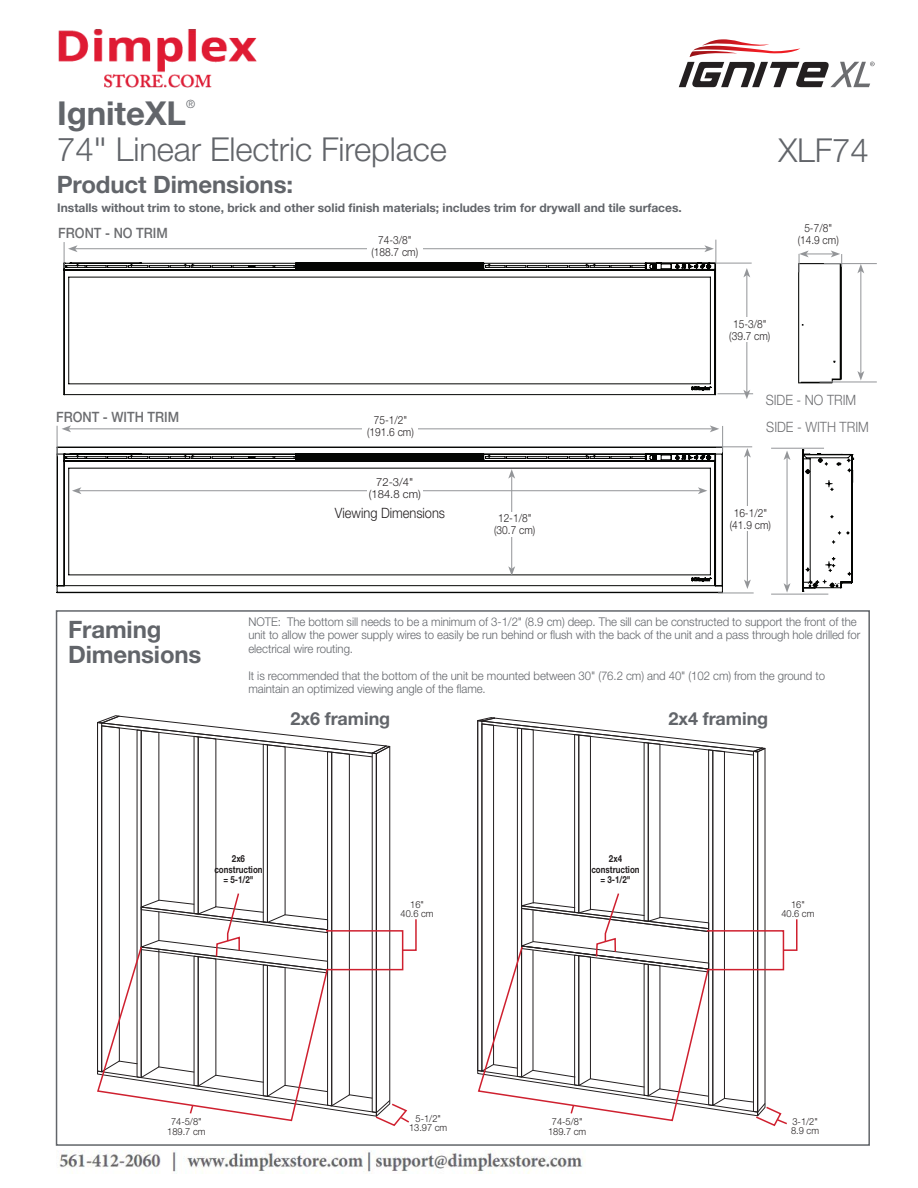
<style>
.page{position:relative;width:918px;height:1188px;background:#fff}
.page>*{position:absolute;margin:0;border:0;box-sizing:border-box;transform-origin:0 0}
.t1{font:300 33px "Helvetica Neue LT Std";letter-spacing:-.005em;color:#62656a}
.t2{font:700 33px "Helvetica Neue LT Std";letter-spacing:-.005em;color:#62656a}
.t3{font:700 24px/25.5px "Helvetica Neue LT Std";letter-spacing:-.005em;color:#62656a}
.t4{font:700 18px "Helvetica Neue LT Std";letter-spacing:-.005em;color:#62656a}
.t5{font:500 14.25px "Helvetica Neue LT Std";color:#6c6d70;scale:.9 1}
.t6{font:300 14.25px "Helvetica Neue LT Std";color:#6c6d70;scale:.9 1}
.t7{font:300 14.25px "Helvetica Neue LT Std";color:#231f20;scale:.9 1}
.t8{font:300 12px/13.5px "Helvetica Neue LT Std";letter-spacing:-.005em;color:#62656a;scale:.95 1}
.t9{font:700 12px "Helvetica Neue LT Std";color:#62656a}
.t10{font:300 11.4px "Helvetica Neue LT Std";color:#62656a}
.t11{font:300 11.25px/12px "Helvetica Neue LT Std";color:#231f20;text-align:center;scale:.9 1}
.t12{font:300 11.25px/12px "Helvetica Neue LT Std";color:#231f20;text-align:center}
.t13{font:300 9.75px/9px "Helvetica Neue LT Std";color:#231f20;text-align:center;scale:.95 1}
.t14{font:700 9.75px/10.5px "Helvetica Neue LT Std";color:#231f20;text-align:center;scale:.82 1}
.s1{font-weight:400;font-stretch:condensed}
</style>
<div class="page">
<svg style="left:56px;top:453px;width:667px;height:141px"></svg>
<svg style="left:297px;top:454px;width:194px;height:7px"></svg>
<hr style="left:57px;top:447px;width:666px;height:1px;background:#040503">
<svg style="left:63px;top:262px;width:654px;height:134px"></svg>
<svg style="left:297px;top:263px;width:194px;height:7px"></svg>
<hr style="left:717px;top:393px;width:36px;height:1px;background:#939598">
<hr style="left:716px;top:263px;width:36px;height:1px;background:#939598">
<hr style="left:746px;top:275px;width:1px;height:117px;background:#939598">
<svg style="left:743px;top:390px;width:7px;height:9px"></svg>
<svg style="left:743px;top:268px;width:7px;height:9px"></svg>
<hr style="left:75px;top:248px;width:632px;height:1px;background:#939598">
<svg style="left:704px;top:240px;width:13px;height:23px"></svg>
<div style="left:367px;top:236px;width:55px;height:25px;background:#fff"></div>
<div style="left:725px;top:317px;width:49px;height:25px;background:#fff"></div>
<svg style="left:802px;top:449px;width:52px;height:143px"></svg>
<img style="left:798px;top:262px;width:46px;height:122px">
<hr style="left:820px;top:382px;width:57px;height:1px;background:#939598">
<hr style="left:771px;top:594px;width:57px;height:1px;background:#939598">
<hr style="left:718px;top:593px;width:36px;height:1px;background:#939598">
<hr style="left:824px;top:263px;width:53px;height:1px;background:#939598">
<hr style="left:771px;top:448px;width:53px;height:1px;background:#939598">
<hr style="left:716px;top:446px;width:36px;height:1px;background:#939598">
<svg style="left:64px;top:242px;width:16px;height:26px"></svg>
<hr style="left:57px;top:426px;width:1px;height:30px;background:#939598">
<hr style="left:747px;top:455px;width:1px;height:127px;background:#939598">
<svg style="left:744px;top:580px;width:7px;height:9px"></svg>
<svg style="left:744px;top:448px;width:7px;height:10px"></svg>
<hr style="left:860px;top:271px;width:1px;height:102px;background:#939598">
<svg style="left:857px;top:371px;width:7px;height:10px"></svg>
<svg style="left:857px;top:264px;width:7px;height:9px"></svg>
<hr style="left:787px;top:458px;width:1px;height:128px;background:#939598">
<svg style="left:784px;top:583px;width:7px;height:10px"></svg>
<svg style="left:784px;top:451px;width:7px;height:9px"></svg>
<svg style="left:799px;top:250px;width:43px;height:22px"></svg>
<hr style="left:69px;top:428px;width:643px;height:1px;background:#939598">
<svg style="left:710px;top:425px;width:13px;height:29px"></svg>
<svg style="left:62px;top:425px;width:9px;height:7px"></svg>
<div style="left:363px;top:416px;width:55px;height:25px;background:#fff"></div>
<div style="left:726px;top:507px;width:49px;height:24px;background:#fff"></div>
<svg style="left:679px;top:39px;width:196px;height:48px"></svg>
<svg style="left:97px;top:715px;width:320px;height:411px"></svg>
<svg style="left:477px;top:717px;width:321px;height:410px"></svg>
<hr style="left:79px;top:490px;width:621px;height:1px;background:#939598">
<svg style="left:698px;top:487px;width:9px;height:7px"></svg>
<svg style="left:72px;top:487px;width:9px;height:7px"></svg>
<div style="left:367px;top:478px;width:55px;height:25px;background:#fff"></div>
<hr style="left:511px;top:476px;width:1px;height:93px;background:#939598">
<svg style="left:508px;top:566px;width:7px;height:10px"></svg>
<svg style="left:508px;top:469px;width:7px;height:10px"></svg>
<div style="left:490px;top:512px;width:49px;height:24px;background:#fff"></div>
<img style="left:58px;top:29px;width:199px;height:59px">
<img style="left:59px;top:1151px;width:526px;height:23px">
<h1 class="t2" style="left:57px;top:93px;width:130px">IgniteXL</h1>
<p class="t10" style="left:186px;top:97px;width:11px">®</p>
<h1 class="t1" style="left:57px;top:129px;width:391px">74<span class="s1">"</span> Linear Electric Fireplace</h1>
<h1 class="t1" style="left:778px;top:130px;width:92px">XLF74</h1>
<p class="t9" style="left:57px;top:200px;width:626px">Installs without trim to stone, brick and other solid finish materials; includes trim for drywall and tile surfaces.</p>
<h2 class="t3" style="left:57px;top:171px;width:238px">Product Dimensions:</h2>
<p class="t5" style="left:58px;top:225px;width:123px">FRONT - NO TRIM</p>
<p class="t11" style="left:371px;top:234px;width:53px">74-3/8" (188.7 cm)</p>
<p class="t11" style="left:798px;top:221px;width:47px">5-7/8" (14.9 cm)</p>
<p class="t11" style="left:729px;top:317px;width:47px">15-3/8" (39.7 cm)</p>
<p class="t6" style="left:766px;top:391px;width:102px">SIDE - NO TRIM</p>
<p class="t5" style="left:56px;top:408px;width:138px">FRONT - WITH TRIM</p>
<p class="t11" style="left:367px;top:414px;width:53px">75-1/2" (191.6 cm)</p>
<p class="t6" style="left:766px;top:419px;width:116px">SIDE - WITH TRIM</p>
<p class="t12" style="left:369px;top:476px;width:53px">72-3/4" (184.8 cm)</p>
<p class="t7" style="left:335px;top:504px;width:124px">Viewing Dimensions</p>
<p class="t11" style="left:494px;top:512px;width:47px">12-1/8" (30.7 cm)</p>
<p class="t11" style="left:730px;top:507px;width:47px">16-1/2" (41.9 cm)</p>
<h2 class="t3" style="left:68px;top:616px;width:135px">Framing<br>Dimensions</h2>
<p class="t8" style="left:248px;top:615px;width:646px">NOTE: The bottom sill needs to be a minimum of 3-1/2" (8.9 cm) deep. The sill can be constructed to support the front of the unit to allow the power supply wires to easily be run behind or flush with the back of the unit and a pass through hole drilled for electrical wire routing.</p>
<p class="t8" style="left:248px;top:669px;width:608px">It is recommended that the bottom of the unit be mounted between 30" (76.2 cm) and 40" (102 cm) from the ground to maintain an optimized viewing angle of the flame.</p>
<h3 class="t4" style="left:291px;top:707px;width:101px">2x6 framing</h3>
<h3 class="t4" style="left:669px;top:707px;width:101px">2x4 framing</h3>
<p class="t14" style="left:214px;top:853px;width:60px">2x6 construction = 5-1/2"</p>
<p class="t14" style="left:591px;top:853px;width:60px">2x4 construction = 3-1/2"</p>
<p class="t13" style="left:401px;top:900px;width:36px">16"<br>40.6 cm</p>
<p class="t13" style="left:781px;top:900px;width:36px">16"<br>40.6 cm</p>
<p class="t13" style="left:167px;top:1116px;width:42px;line-height:10.5px">74-5/8"<br>189.7 cm</p>
<p class="t13" style="left:409px;top:1114px;width:42px">5-1/2"<br>13.97 cm</p>
<p class="t13" style="left:791px;top:1117px;width:31px;text-align:left">3-1/2"<br>8.9 cm</p>
<p class="t13" style="left:548px;top:1116px;width:42px;line-height:10.5px">74-5/8"<br>189.7 cm</p>
</div>
